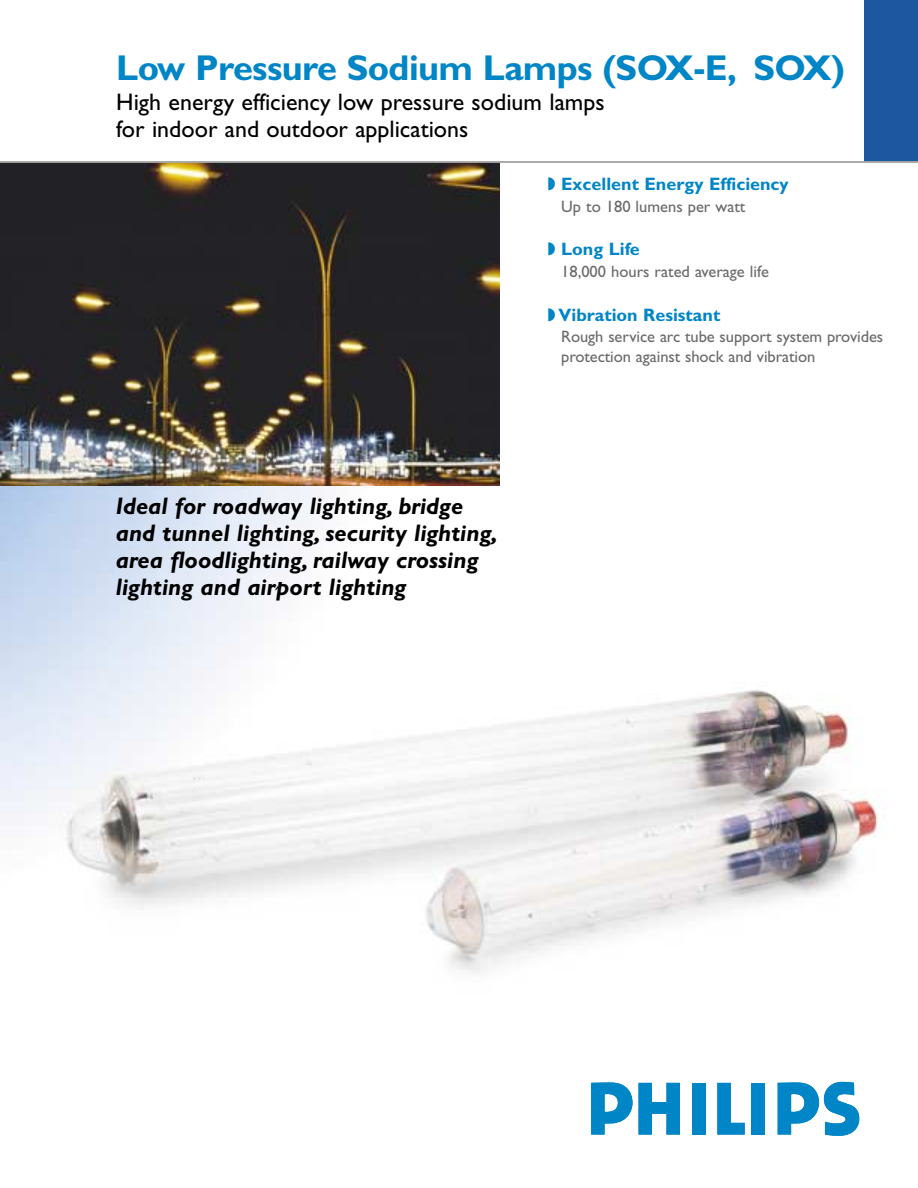
<style>
.page{position:relative;width:918px;height:1188px;background:#fff}
.page>*{position:absolute;margin:0;border:0;box-sizing:border-box;transform-origin:0 0}
.t1{font:700 36px "Gill Sans";letter-spacing:-.015em;color:#0085c7}
.t2{font:italic 700 24px/27px "Gill Sans";color:#000}
.t3{font:24px/27px "Gill Sans";color:#000}
.t4{font:700 18px "Gill Sans";color:#0085c7}
.t5{font:16.5px/19.8px "Gill Sans";letter-spacing:-.005em;color:#6a6a6a}
</style>
<div class="page">
<div style="left:864px;top:0;width:54px;height:162px;background:#1c579f"></div>
<img style="left:0;top:486px;width:878px;height:596px">
<img style="left:0;top:163px;width:500px;height:323px">
<svg style="left:639px;top:1083px;width:41px;height:52px"></svg>
<div style="left:692px;top:1083px;width:13px;height:52px;background:#0085c7"></div>
<div style="left:751px;top:1083px;width:14px;height:52px;background:#0085c7"></div>
<svg style="left:717px;top:1083px;width:28px;height:52px"></svg>
<svg style="left:591px;top:1082px;width:42px;height:53px"></svg>
<svg style="left:778px;top:1082px;width:81px;height:54px"></svg>
<hr style="left:0;top:161px;width:918px;height:2px;background:#a6a6a6">
<h1 class="t1" style="left:116px;top:55px;width:730px">Low Pressure Sodium Lamps (SOX-E, SOX)</h1>
<p class="t3" style="left:116px;top:91px;width:490px">High energy efficiency low pressure sodium lamps for indoor and outdoor applications</p>
<p class="t4" style="left:548px;top:177px;width:242px">◗ Excellent Energy Efficiency</p>
<p class="t5" style="left:561px;top:198px;width:186px">Up to 180 lumens per watt</p>
<p class="t4" style="left:548px;top:243px;width:93px">◗ Long Life</p>
<p class="t5" style="left:561px;top:264px;width:209px">18,000 hours rated average life</p>
<p class="t4" style="left:548px;top:308px;width:174px">◗ Vibration Resistant</p>
<p class="t5" style="left:561px;top:328px;width:324px">Rough service arc tube support system provides protection against shock and vibration</p>
<p class="t2" style="left:116px;top:495px;width:384px">Ideal for roadway lighting, bridge and tunnel lighting, security lighting, area floodlighting, railway crossing lighting and airport lighting</p>
</div>
